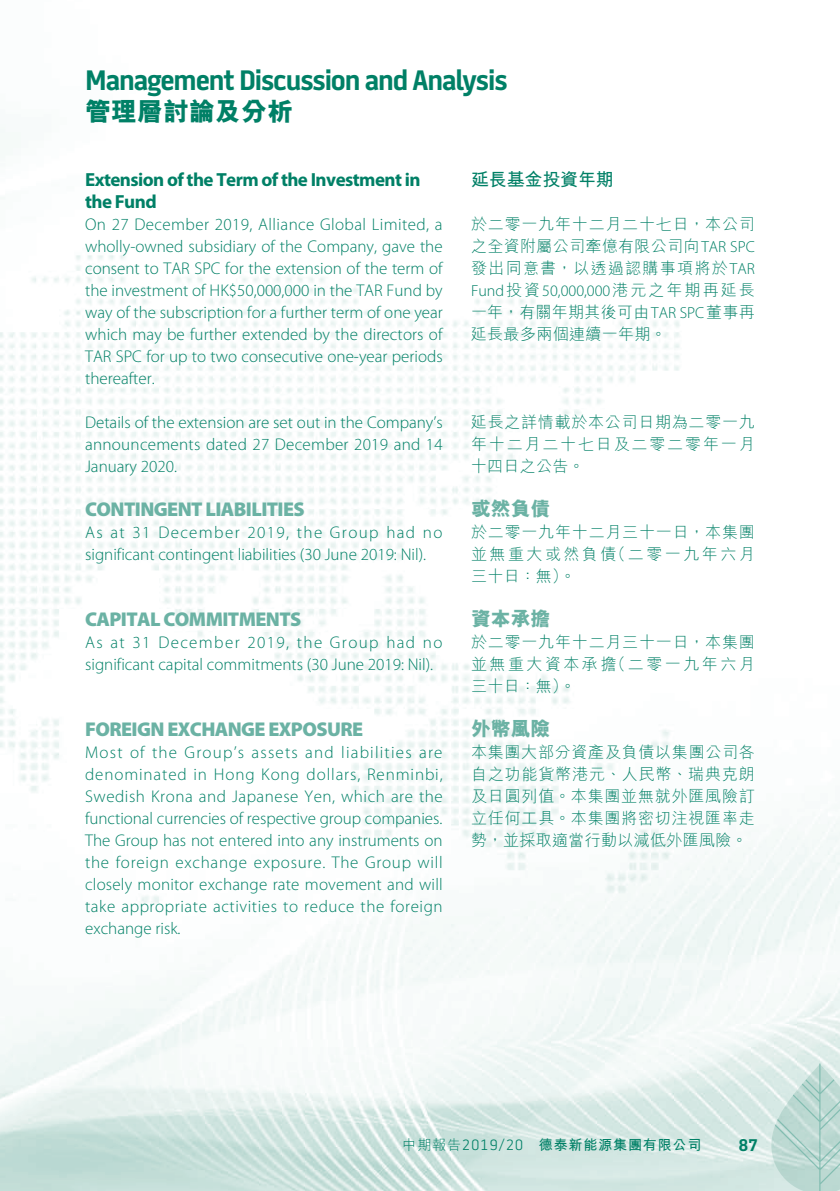
<style>
.page{position:relative;width:840px;height:1191px;background:#fff}
.page>*{position:absolute;margin:0;border:0;box-sizing:border-box;transform-origin:0 0}
.t1{font:700 28px "Battersea";letter-spacing:-.04em;color:#008066}
.t2{font:800 26px "M Hei HK";color:#008066}
.t3{font:900 20px "Myriad Pro";letter-spacing:-.03em;color:#6bb2a4}
.t4{font:800 20px "M Hei HK";letter-spacing:-.01em;color:#6bb2a4}
.t5{font:700 19px/22px "Myriad Pro";letter-spacing:-.03em;color:#008066}
.t6{font:700 18px "M Hei HK";letter-spacing:-.01em;color:#008066}
.t7{font:300 17px/22px "Myriad Pro";color:#008066;text-align:justify}
.t8{font:700 17px "Battersea";color:#008066}
.t9{font:300 16px/22px "M Hei HK";letter-spacing:.05em;color:#008066;text-align:justify}
.t10{font:300 16px/22px "M Hei HK";letter-spacing:.02em;color:#008066}
.t11{font:300 16px "Myriad Pro";color:#008066}
.t12{font:700 14px "M Hei HK";letter-spacing:.06em;color:#008066}
.s1{font-family:"Myriad Pro"}
.s2{font-family:"M Hei HK"}
.s3{font-weight:300}
.s4{font-family:"Battersea";font-weight:300;font-size:15px}
</style>
<div class="page">
<img style="left:0;top:129px;width:839px;height:1062px">
<svg style="left:770px;top:1063px;width:70px;height:128px;background:#c2dcd6"></svg>
<h1 class="t1" style="left:85px;top:63px;width:424px">Management Discussion and Analysis</h1>
<h2 class="t2" style="left:85px;top:98px;width:209px">管理層討論及分析</h2>
<p class="t5" style="left:85px;top:168px;width:337px">Extension of the Term of the Investment in the Fund</p>
<p class="t7" style="left:85px;top:213px;width:359px">On 27 December 2019, Alliance Global Limited, a wholly-owned subsidiary of the Company, gave the consent to TAR SPC for the extension of the term of the investment of HK$50,000,000 in the TAR Fund by way of the subscription for a further term of one year which may be further extended by the directors of TAR SPC for up to two consecutive one-year periods thereafter.</p>
<p class="t7" style="left:85px;top:411px;width:359px">Details of the extension are set out in the Company’s announcements dated 27 December 2019 and 14<br>January 2020.</p>
<p class="t3" style="left:85px;top:496px;width:221px">CONTINGENT LIABILITIES</p>
<p class="t7" style="left:85px;top:521px;width:358px">As at 31 December 2019, the Group had no significant contingent liabilities (30 June 2019: Nil).</p>
<p class="t3" style="left:85px;top:606px;width:218px">CAPITAL COMMITMENTS</p>
<p class="t7" style="left:85px;top:631px;width:358px">As at 31 December 2019, the Group had no significant capital commitments (30 June 2019: Nil).</p>
<p class="t3" style="left:85px;top:716px;width:279px">FOREIGN EXCHANGE EXPOSURE</p>
<p class="t7" style="left:85px;top:741px;width:359px">Most of the Group’s assets and liabilities are denominated in Hong Kong dollars, Renminbi, Swedish Krona and Japanese Yen, which are the functional currencies of respective group companies.<br>The Group has not entered into any instruments on the foreign exchange exposure. The Group will closely monitor exchange rate movement and will take appropriate activities to reduce the foreign exchange risk.</p>
<p class="t6" style="left:471px;top:166px;width:144px">延長基金投資年期</p>
<p class="t9" style="left:471px;top:213px;width:285px">於二零一九年十二月二十七日，本公司之全資附屬公司牽億有限公司向<span class="s1">TAR SPC</span>發出同意書，以透過認購事項將於<span class="s1">TAR</span></p>
<p class="t11" style="left:470px;top:281px;width:285px">Fund<span class="s2">投資</span>50,000,000<span class="s2">港元之年期再延長</span></p>
<p class="t10" style="left:470px;top:301px;width:285px">一年，有關年期其後可由<span class="s1">TAR SPC</span>董事再延長最多兩個連續一年期。</p>
<p class="t9" style="left:470px;top:411px;width:285px">延長之詳情載於本公司日期為二零一九年十二月二十七日及二零二零年一月十四日之公告。</p>
<p class="t4" style="left:471px;top:499px;width:81px">或然負債</p>
<p class="t9" style="left:471px;top:521px;width:285px">於二零一九年十二月三十一日，本集團並無重大或然負債（二零一九年六月三十日：無）。</p>
<p class="t4" style="left:471px;top:609px;width:81px">資本承擔</p>
<p class="t9" style="left:471px;top:631px;width:285px">於二零一九年十二月三十一日，本集團並無重大資本承擔（二零一九年六月三十日：無）。</p>
<p class="t4" style="left:471px;top:719px;width:81px">外幣風險</p>
<p class="t9" style="left:471px;top:741px;width:285px">本集團大部分資產及負債以集團公司各自之功能貨幣港元、人民幣、瑞典克朗及日圓列值。本集團並無就外匯風險訂立任何工具。本集團將密切注視匯率走勢，並採取適當行動以減低外匯風險。</p>
<p class="t12" style="left:402px;top:1134px;width:300px"><span class="s3">中期報告</span><span class="s4">2019/20</span> 德泰新能源集團有限公司</p>
<p class="t8" style="left:738px;top:1135px;width:20px">87</p>
</div>
